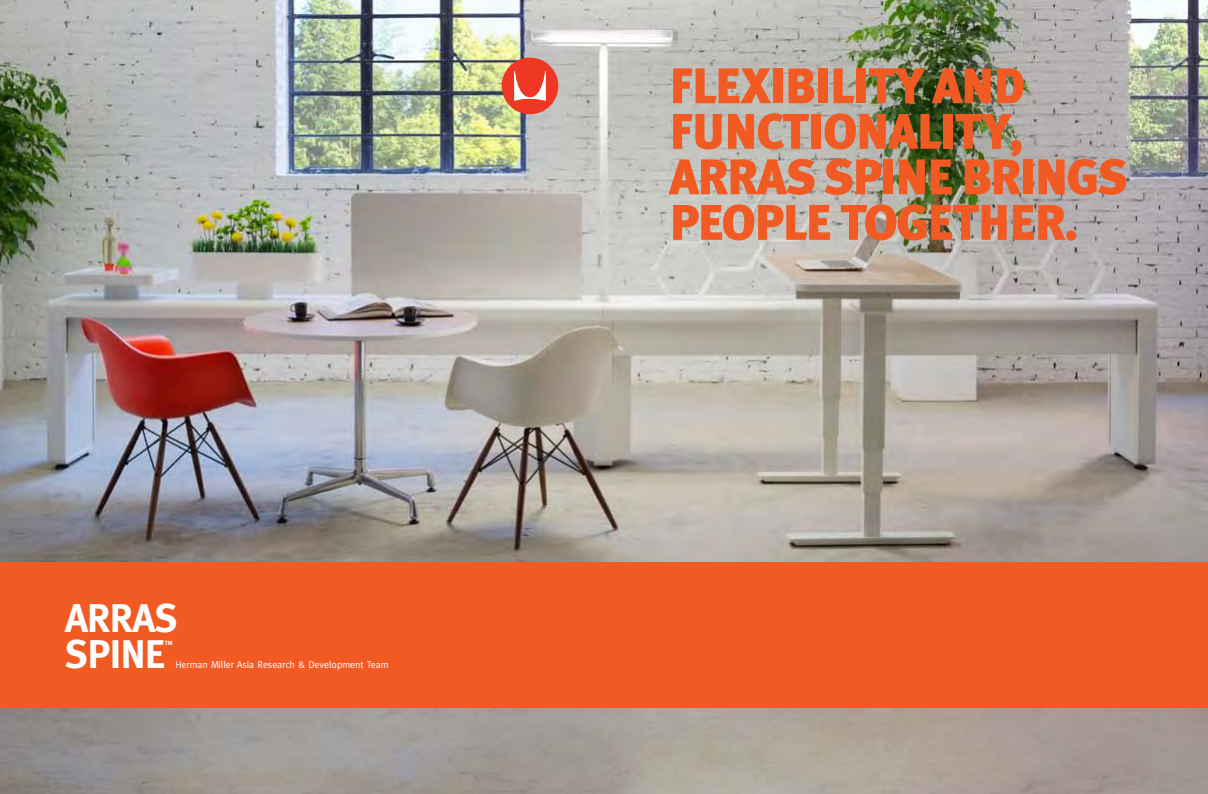
<style>
.page{position:relative;width:1208px;height:794px;background:#fff}
.page>*{position:absolute;margin:0;border:0;box-sizing:border-box;transform-origin:0 0}
.t1{font:900 50px/45.5px "Meta Plus";letter-spacing:-.03em;color:#f15a22}
.t2{font:700 40px/36px "Meta";letter-spacing:.14em;color:#fff}
.t3{font:10px "Meta";letter-spacing:-.005em;color:#fff}
.t4{font:700 6px "Meta";color:#fff}
</style>
<div class="page">
<img style="left:0;top:0;width:1208px;height:562px">
<img style="left:0;top:707px;width:1208px;height:87px">
<div style="left:0;top:562px;width:1208px;height:145px;background:#f15a22"></div>
<svg style="left:501px;top:58px;width:57px;height:56px;background:#e66a55"></svg>
<p class="t2" style="left:65px;top:600px;width:114px">ARRAS<br>SPINE</p>
<p class="t4" style="left:165px;top:639px;width:9px">TM</p>
<p class="t3" style="left:175px;top:659px;width:215px">Herman Miller Asia Research &amp; Development Team</p>
<p class="t1" style="left:669px;top:63px;width:460px">FLEXIBILITY AND<br>FUNCTIONALITY,<br>ARRAS SPINE BRINGS<br>PEOPLE TOGETHER.</p>
</div>
